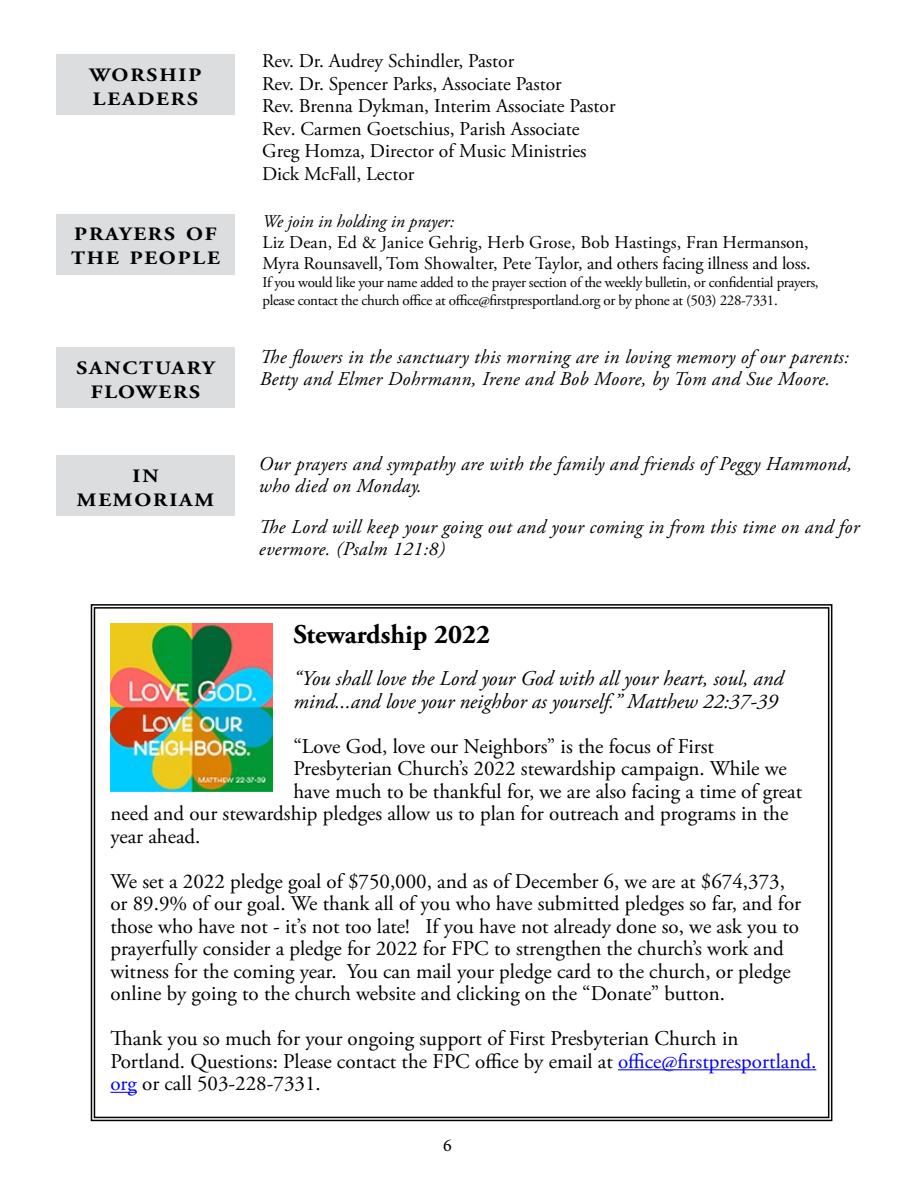
<style>
.page{position:relative;width:918px;height:1188px;background:#fff}
.page>*{position:absolute;margin:0;border:0;box-sizing:border-box;transform-origin:0 0}
.t1{font:700 27px "Adobe Garamond Pro";color:#000}
.t2{font:21px/22.5px "Adobe Garamond Pro";color:#000}
.t3{font:italic 21px/22.5px "Adobe Garamond Pro";color:#000}
.t4{font:italic 19.5px/22.5px "Adobe Garamond Pro";letter-spacing:.02em;color:#000}
.t5{font:19.5px/22.5px "Adobe Garamond Pro";color:#000}
.t6{font:700 18.9px/24px "Adobe Garamond Pro";letter-spacing:.085em;color:#000;scale:1.14 1}
.t7{font:18px/21px "Adobe Garamond Pro";letter-spacing:-.005em;color:#000}
.t8{font:italic 18px "Adobe Garamond Pro";color:#000}
.t9{font:18px "Minion Pro";color:#000}
.t10{font:15px/18px "Adobe Garamond Pro";letter-spacing:-.025em;color:#000}
.s1{color:#00f}
</style>
<div class="page">
<svg style="left:90px;top:604px;width:743px;height:518px"></svg>
<div style="left:56px;top:54px;width:179px;height:61px;background:#dcddde"></div>
<div style="left:56px;top:214px;width:179px;height:61px;background:#dcddde"></div>
<div style="left:56px;top:348px;width:179px;height:60px;background:#dcddde"></div>
<div style="left:56px;top:456px;width:179px;height:60px;background:#dcddde"></div>
<p class="t6" style="left:90px;top:63px;width:100px">WORSHIP<br>LEADERS</p>
<p class="t6" style="left:71px;top:223px;width:132px">PRAYERS OF<br>THE PEOPLE</p>
<p class="t6" style="left:77px;top:356px;width:122px;text-align:center">SANCTUARY<br>FLOWERS</p>
<p class="t6" style="left:77px;top:464px;width:122px;text-align:center">IN<br>MEMORIAM</p>
<p class="t5" style="left:262px;top:51px;width:355px">Rev. Dr. Audrey Schindler, Pastor<br>Rev. Dr. Spencer Parks, Associate Pastor<br>Rev. Brenna Dykman, Interim Associate Pastor Rev. Carmen Goetschius, Parish Associate Greg Homza, Director of Music Ministries Dick McFall, Lector</p>
<p class="t8" style="left:263px;top:210px;width:193px">We join in holding in prayer:</p>
<p class="t7" style="left:263px;top:232px;width:550px">Liz Dean, Ed &amp; Janice Gehrig, Herb Grose, Bob Hastings, Fran Hermanson,<br>Myra Rounsavell, Tom Showalter, Pete Taylor, and others facing illness and loss.</p>
<p class="t10" style="left:263px;top:274px;width:558px">If you would like your name added to the prayer section of the weekly bulletin, or confidential prayers, please contact the church office at office@firstpresportland.org or by phone at (503) 228-7331.</p>
<p class="t4" style="left:260px;top:346px;width:591px">The flowers in the sanctuary this morning are in loving memory of our parents:<br>Betty and Elmer Dohrmann, Irene and Bob Moore, by Tom and Sue Moore.</p>
<p class="t4" style="left:259px;top:453px;width:595px">Our prayers and sympathy are with the family and friends of Peggy Hammond, who died on Monday.</p>
<p class="t4" style="left:259px;top:516px;width:602px">The Lord will keep your going out and your coming in from this time on and for evermore. (Psalm 121:8)</p>
<p class="t1" style="left:293px;top:619px;width:198px">Stewardship 2022</p>
<p class="t3" style="left:293px;top:668px;width:491px">“You shall love the Lord your God with all your heart, soul, and mind...and love your neighbor as yourself.” Matthew 22:37-39</p>
<p class="t2" style="left:293px;top:736px;width:422px">“Love God, love our Neighbors” is the focus of First</p>
<p class="t2" style="left:293px;top:758px;width:495px">Presbyterian Church’s 2022 stewardship campaign. While we</p>
<p class="t2" style="left:293px;top:781px;width:510px">have much to be thankful for, we are also facing a time of great</p>
<p class="t2" style="left:110px;top:803px;width:679px">need and our stewardship pledges allow us to plan for outreach and programs in the</p>
<p class="t2" style="left:110px;top:826px;width:92px">year ahead.</p>
<p class="t2" style="left:110px;top:871px;width:692px">We set a 2022 pledge goal of $750,000, and as of December 6, we are at $674,373, or 89.9% of our goal. We thank all of you who have submitted pledges so far, and for those who have not - it’s not too late! If you have not already done so, we ask you to prayerfully consider a pledge for 2022 for FPC to strengthen the church’s work and witness for the coming year. You can mail your pledge card to the church, or pledge online by going to the church website and clicking on the “Donate” button.</p>
<p class="t2" style="left:110px;top:1028px;width:708px">Thank you so much for your ongoing support of First Presbyterian Church in<br>Portland. Questions: Please contact the FPC office by email at <span class="s1">office@firstpresportland. org</span> or call 503-228-7331.</p>
<p class="t9" style="left:443px;top:1133px;width:10px">6</p>
</div>
